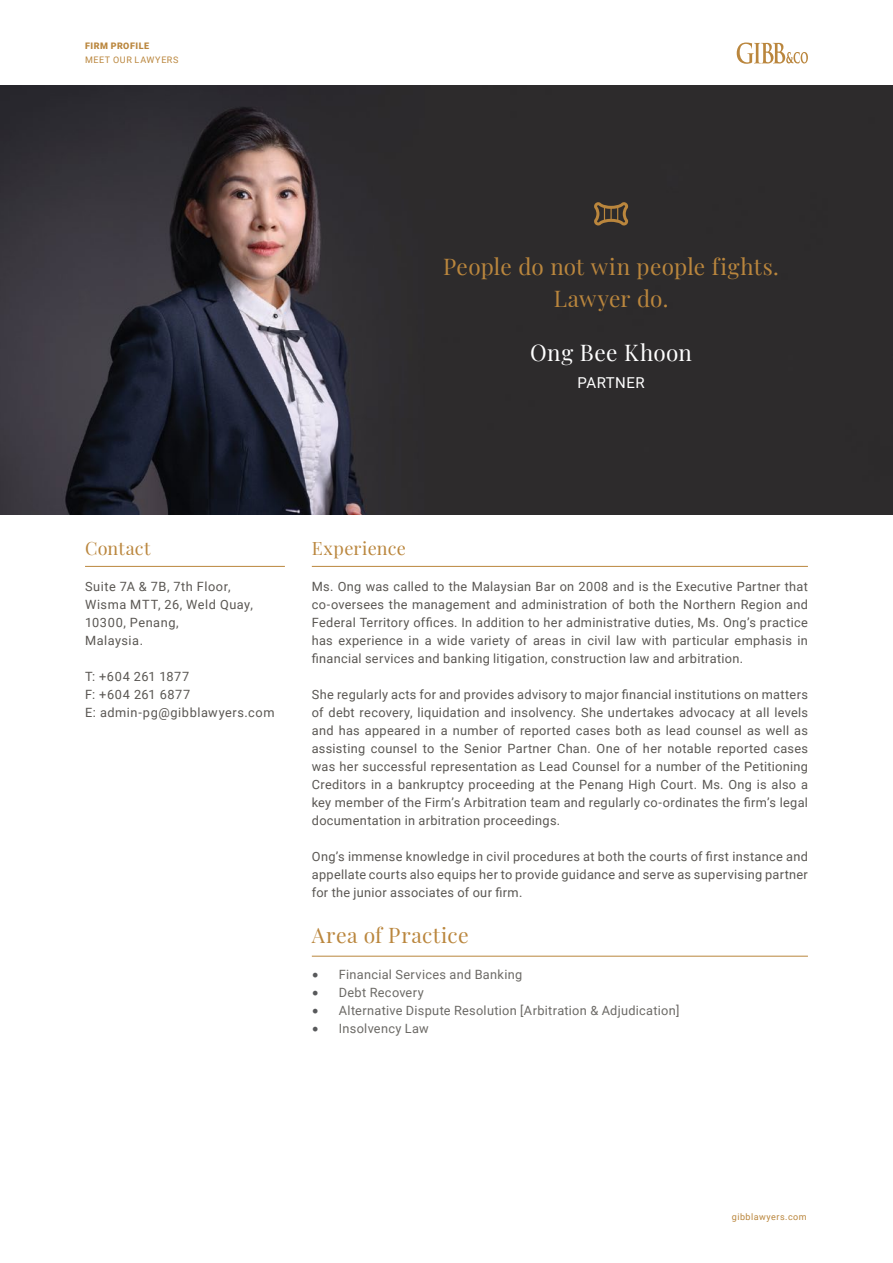
<style>
.page{position:relative;width:893px;height:1263px;background:#fff}
.page>*{position:absolute;margin:0;border:0;box-sizing:border-box;transform-origin:0 0}
.t1{font:22.5px/31.5px "Playfair Display";letter-spacing:.005em;color:#ba863d;text-align:center}
.t2{font:22.5px "Playfair Display";letter-spacing:.02em;color:#fff}
.t3{font:21px "Playfair Display";letter-spacing:.025em;color:#ba863d}
.t4{font:18px "Playfair Display";letter-spacing:.015em;color:#ba863d}
.t5{font:15px "Roboto";letter-spacing:.03em;color:#fff}
.t6{font:12.75px/18px "Roboto";letter-spacing:.025em;color:#5a5753;text-align:justify}
.t7{font:12.75px/18px "Roboto";letter-spacing:.045em;color:#5a5753}
.t8{font:12.75px "Roboto";letter-spacing:.025em;color:#6c6a66}
.t9{font:9px "Roboto";letter-spacing:.06em;color:#ba863d}
.t10{font:900 9px "Roboto";letter-spacing:.055em;color:#ba863d}
.s1{font-family:"Minion Pro";font-size:18px;color:#58595b}
</style>
<div class="page">
<img style="left:0;top:85px;width:893px;height:429px">
<svg style="left:594px;top:202px;width:34px;height:23px"></svg>
<svg style="left:737px;top:43px;width:71px;height:21px"></svg>
<hr style="left:85px;top:566px;width:200px;height:1px;background:#ba863d">
<hr style="left:312px;top:566px;width:496px;height:1px;background:#ba863d">
<hr style="left:312px;top:956px;width:496px;height:1px;background:#ba863d">
<p class="t10" style="left:85px;top:40px;width:66px">FIRM PROFILE</p>
<p class="t9" style="left:85px;top:53px;width:95px">MEET OUR LAWYERS</p>
<h1 class="t1" style="left:443px;top:249px;width:337px">People do not win people fights.<br>Lawyer do.</h1>
<h1 class="t2" style="left:530px;top:335px;width:163px">Ong Bee Khoon</h1>
<p class="t5" style="left:578px;top:372px;width:68px">PARTNER</p>
<h3 class="t4" style="left:85px;top:534px;width:67px">Contact</h3>
<p class="t7" style="left:85px;top:577px;width:169px">Suite 7A &amp; 7B, 7th Floor,<br>Wisma MTT, 26, Weld Quay,<br>10300, Penang,<br>Malaysia.</p>
<p class="t7" style="left:85px;top:667px;width:191px">T: +604 261 1877<br>F: +604 261 6877<br>E: admin-pg@gibblawyers.com</p>
<h3 class="t4" style="left:312px;top:534px;width:96px">Experience</h3>
<p class="t6" style="left:312px;top:577px;width:498px">Ms. Ong was called to the Malaysian Bar on 2008 and is the Executive Partner that co-oversees the management and administration of both the Northern Region and Federal Territory offices. In addition to her administrative duties, Ms. Ong’s practice has experience in a wide variety of areas in civil law with particular emphasis in financial services and banking litigation, construction law and arbitration.</p>
<p class="t6" style="left:312px;top:685px;width:498px">She regularly acts for and provides advisory to major financial institutions on matters of debt recovery, liquidation and insolvency. She undertakes advocacy at all levels and has appeared in a number of reported cases both as lead counsel as well as assisting counsel to the Senior Partner Chan. One of her notable reported cases was her successful representation as Lead Counsel for a number of the Petitioning Creditors in a bankruptcy proceeding at the Penang High Court. Ms. Ong is also a key member of the Firm’s Arbitration team and regularly co-ordinates the firm’s legal documentation in arbitration proceedings.</p>
<p class="t6" style="left:312px;top:847px;width:498px">Ong’s immense knowledge in civil procedures at both the courts of first instance and appellate courts also equips her to provide guidance and serve as supervising partner for the junior associates of our firm.</p>
<h2 class="t3" style="left:312px;top:919px;width:158px">Area of Practice</h2>
<p class="t8" style="left:312px;top:966px;width:212px"><span class="s1">•</span> Financial Services and Banking</p>
<p class="t8" style="left:312px;top:984px;width:114px"><span class="s1">•</span> Debt Recovery</p>
<p class="t8" style="left:312px;top:1002px;width:369px"><span class="s1">•</span> Alternative Dispute Resolution [Arbitration &amp; Adjudication]</p>
<p class="t8" style="left:312px;top:1020px;width:118px"><span class="s1">•</span> Insolvency Law</p>
<p class="t9" style="left:732px;top:1211px;width:76px">gibblawyers.com</p>
</div>
